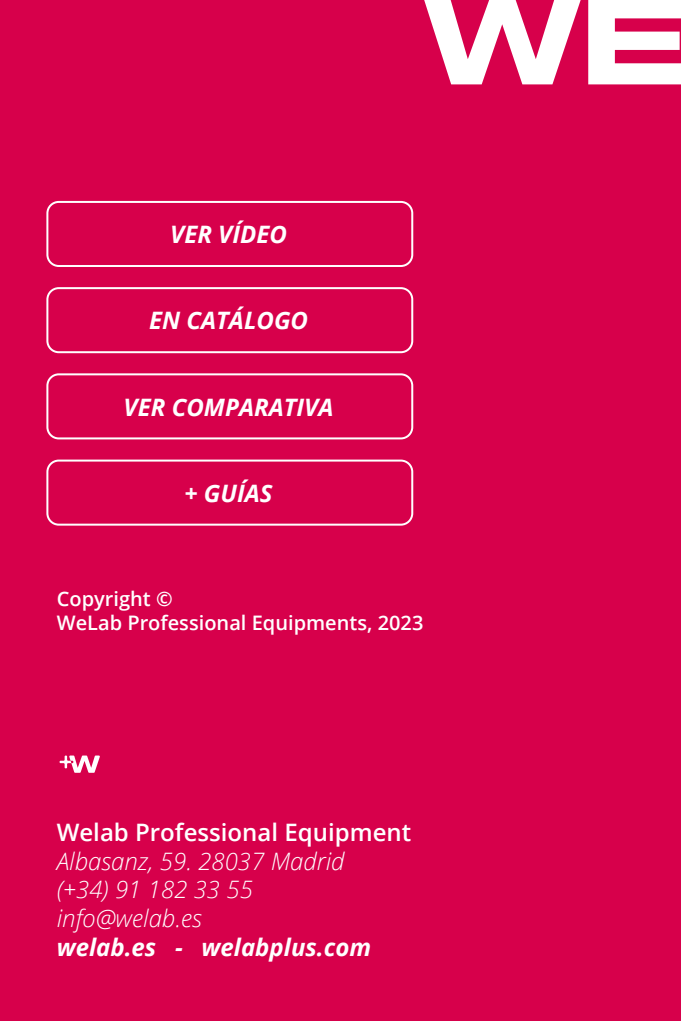
<style>
.page{position:relative;width:681px;height:1021px;background:#fff}
.page>*{position:absolute;margin:0;border:0;box-sizing:border-box;transform-origin:0 0}
.t1{font:700 expanded 120px "Square 721 BT";color:#fff}
.Estilo_de_párrafo_1{font:italic 700 24px "Open Sans";color:#fff}
.t2{font:italic 300 24px "Open Sans";color:#fff}
.t3{font:600 24px "Open Sans";color:#fff}
.t4{font:600 20px "Open Sans";color:#fff}
</style>
<div class="page">
<div style="left:0;top:0;width:680px;height:1020px;background:#d7004b"></div>
<svg style="left:60px;top:755px;width:40px;height:17px"></svg>
<div style="left:46px;top:201px;width:367px;height:66px;border:2px solid #fff;border-radius:11px"></div>
<div style="left:46px;top:373px;width:367px;height:66px;border:2px solid #fff;border-radius:11px"></div>
<div style="left:46px;top:287px;width:367px;height:66px;border:2px solid #fff;border-radius:11px"></div>
<div style="left:46px;top:459px;width:367px;height:66px;border:2px solid #fff;border-radius:11px"></div>
<p class="Estilo_de_párrafo_1" style="left:170px;top:217px;width:118px">VER VÍDEO</p>
<p class="Estilo_de_párrafo_1" style="left:149px;top:304px;width:160px">EN CATÁLOGO</p>
<p class="Estilo_de_párrafo_1" style="left:124px;top:390px;width:211px">VER COMPARATIVA</p>
<p class="Estilo_de_párrafo_1" style="left:184px;top:476px;width:90px">+ GUÍAS</p>
<p class="t1" style="left:422px;top:-31px;width:270px">WE</p>
<p class="t4" style="left:57px;top:584px;width:117px">Copyright ©</p>
<p class="t4" style="left:57px;top:608px;width:368px">WeLab Professional Equipments, 2023</p>
<p class="t3" style="left:57px;top:815px;width:356px">Welab Professional Equipment</p>
<p class="t2" style="left:57px;top:844px;width:289px">Albasanz, 59. 28037 Madrid</p>
<p class="t2" style="left:57px;top:873px;width:197px">(+34) 91 182 33 55</p>
<p class="t2" style="left:57px;top:902px;width:146px">info@welab.es</p>
<p class="Estilo_de_párrafo_1" style="left:57px;top:930px;width:316px">welab.es - welabplus.com</p>
</div>
